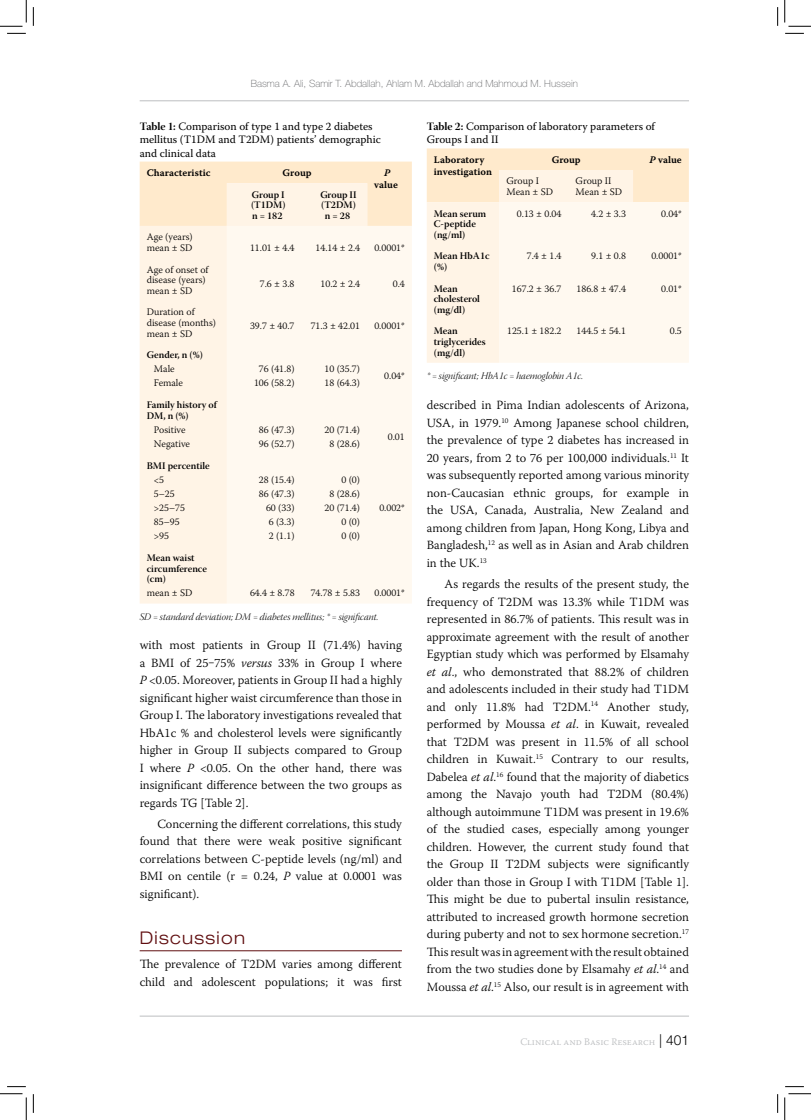
<style>
.page{position:relative;width:811px;height:1120px;background:#fff}
.page>*{position:absolute;margin:0;border:0;box-sizing:border-box;transform-origin:0 0}
.t1{font:300 expanded 17.5px "Helvetica Neue LT Pro";letter-spacing:.075em;color:#600e10}
.t2{font:300 12.5px/17.5px "Warnock Pro";color:#000;text-align:justify}
.t3{font:11.25px/13.1px "Warnock Pro";color:#000}
.t4{font:300 10px/14.1px "Warnock Pro";color:#000}
.t5{font:10px/10.6px "Warnock Pro Semibold Subh";color:#000}
.t6{font:10px "Warnock Pro Light It Disp";color:#000}
.t7{font:100 10px "Helvetica Neue LT Pro";color:#636466}
.t8{font:10px/12px "Warnock Pro Semibold Capt";color:#000}
.t9{font:300 10px "Warnock Pro";color:#bcbec0}
.t10{font:10px "Warnock Pro Semibold It Capt";color:#000}
.s1{font-family:"Warnock Pro Bold Disp"}
.s2{font-style:italic}
.s3{font-family:"Warnock Pro Semibold It Capt"}
.s4{font-family:"Helvetica Neue LT Pro";font-size:13.75px;color:#000}
</style>
<div class="page">
<hr style="left:140px;top:101px;width:549px;height:1px;background:#bcbec0">
<hr style="left:140px;top:1015px;width:549px;height:1px;background:#bcbec0">
<hr style="left:140px;top:950px;width:262px;height:1px;background:#600e10">
<div style="left:140px;top:161px;width:272px;height:65px;background:#ffeacc"></div>
<svg style="left:140px;top:183px;width:227px;height:420px;background:#fff3e3"></svg>
<div style="left:227px;top:226px;width:185px;height:377px;background:#fff9f0"></div>
<svg style="left:427px;top:148px;width:262px;height:214px"></svg>
<svg style="left:7px;top:33px;width:19px;height:1px"></svg>
<svg style="left:785px;top:33px;width:19px;height:1px"></svg>
<svg style="left:33px;top:7px;width:1px;height:19px"></svg>
<svg style="left:33px;top:1094px;width:1px;height:18px"></svg>
<svg style="left:777px;top:7px;width:1px;height:19px"></svg>
<svg style="left:777px;top:1094px;width:1px;height:18px"></svg>
<svg style="left:0;top:0;width:27px;height:27px"></svg>
<svg style="left:0;top:1093px;width:27px;height:26px"></svg>
<svg style="left:784px;top:0;width:27px;height:27px"></svg>
<svg style="left:784px;top:1093px;width:27px;height:26px"></svg>
<p class="t7" style="left:251px;top:77px;width:328px">Basma A. Ali, Samir T. Abdallah, Ahlam M. Abdallah and Mahmoud M. Hussein</p>
<p class="t3" style="left:140px;top:120px;width:243px"><span class="s1">Table 1:</span> Comparison of type 1 and type 2 diabetes mellitus (T1DM and T2DM) patients’ demographic and clinical data</p>
<p class="t8" style="left:147px;top:166px;width:65px">Characteristic</p>
<p class="t8" style="left:282px;top:166px;width:31px">Group</p>
<p class="t10" style="left:384px;top:167px;width:8px">P</p>
<p class="t8" style="left:374px;top:178px;width:25px">value</p>
<p class="t5" style="left:251px;top:189px;width:36px;text-align:justify">Group I (T1DM) n = 182</p>
<p class="t5" style="left:320px;top:189px;width:38px;text-align:center">Group II (T2DM) n = 28</p>
<p class="t4" style="left:147px;top:231px;width:48px;line-height:10.6px">Age (years) mean ± SD</p>
<p class="t4" style="left:250px;top:240px;width:46px">11.01 ± 4.4</p>
<p class="t4" style="left:316px;top:240px;width:46px">14.14 ± 2.4</p>
<p class="t4" style="left:374px;top:240px;width:32px">0.0001*</p>
<p class="t4" style="left:147px;top:264px;width:63px;line-height:10.6px">Age of onset of disease (years) mean ± SD</p>
<p class="t4" style="left:260px;top:276px;width:36px">7.6 ± 3.8</p>
<p class="t4" style="left:320px;top:276px;width:41px">10.2 ± 2.4</p>
<p class="t4" style="left:393px;top:276px;width:14px">0.4</p>
<p class="t4" style="left:147px;top:306px;width:71px;line-height:10.6px">Duration of disease (months) mean ± SD</p>
<p class="t4" style="left:250px;top:319px;width:46px">39.7 ± 40.7</p>
<p class="t4" style="left:311px;top:319px;width:51px">71.3 ± 42.01</p>
<p class="t4" style="left:374px;top:319px;width:32px">0.0001*</p>
<p class="t5" style="left:147px;top:349px;width:58px">Gender, n (%)</p>
<p class="t4" style="left:154px;top:361px;width:31px">Male<br>Female</p>
<p class="t4" style="left:254px;top:361px;width:42px;text-align:center">76 (41.8)<br>106 (58.2)</p>
<p class="t4" style="left:324px;top:361px;width:37px">10 (35.7)<br>18 (64.3)</p>
<p class="t4" style="left:384px;top:369px;width:22px">0.04*</p>
<p class="t5" style="left:147px;top:399px;width:72px">Family history of<br>DM, n (%)</p>
<p class="t4" style="left:154px;top:422px;width:38px">Positive<br>Negative</p>
<p class="t4" style="left:259px;top:422px;width:37px">86 (47.3)<br>96 (52.7)</p>
<p class="t4" style="left:324px;top:422px;width:37px;text-align:center">20 (71.4)<br>8 (28.6)</p>
<p class="t4" style="left:388px;top:429px;width:18px">0.01</p>
<p class="t5" style="left:147px;top:459px;width:64px">BMI percentile</p>
<p class="t4" style="left:154px;top:472px;width:33px">&lt;5<br>5–25 &gt;25–75<br>85–95 &gt;95</p>
<p class="t4" style="left:259px;top:472px;width:37px;text-align:right">28 (15.4)<br>86 (47.3)<br>60 (33)<br>6 (3.3)<br>2 (1.1)</p>
<p class="t4" style="left:324px;top:472px;width:37px;text-align:right">0 (0)<br>8 (28.6)<br>20 (71.4)<br>0 (0)<br>0 (0)</p>
<p class="t4" style="left:379px;top:500px;width:27px">0.002*</p>
<p class="t5" style="left:147px;top:552px;width:62px">Mean waist circumference (cm)</p>
<p class="t4" style="left:147px;top:585px;width:47px">mean ± SD</p>
<p class="t4" style="left:250px;top:585px;width:46px">64.4 ± 8.78</p>
<p class="t4" style="left:311px;top:585px;width:51px">74.78 ± 5.83</p>
<p class="t4" style="left:374px;top:585px;width:32px">0.0001*</p>
<p class="t6" style="left:140px;top:611px;width:240px">SD = standard deviation; DM = diabetes mellitus; * = significant.</p>
<p class="t2" style="left:140px;top:635px;width:264px">with most patients in Group II (71.4%) having a BMI of 25‒75% <span class="s2">versus</span> 33% in Group I where <span class="s2">P</span> &lt;0.05. Moreover, patients in Group II had a highly significant higher waist circumference than those in Group I. The laboratory investigations revealed that HbA1c % and cholesterol levels were significantly higher in Group II subjects compared to Group I where <span class="s2">P</span> &lt;0.05. On the other hand, there was insignificant difference between the two groups as regards TG [Table 2].</p>
<p class="t2" style="left:140px;top:814px;width:264px;text-indent:18px">Concerning the different correlations, this study found that there were weak positive significant correlations between C-peptide levels (ng/ml) and BMI on centile (r = 0.24, <span class="s2">P</span> value at 0.0001 was significant).</p>
<h1 class="t1" style="left:140px;top:926px;width:107px">Discussion</h1>
<p class="t2" style="left:140px;top:954px;width:264px">The prevalence of T2DM varies among different child and adolescent populations; it was first</p>
<p class="t3" style="left:427px;top:120px;width:230px"><span class="s1">Table 2:</span> Comparison of laboratory parameters of<br>Groups I and II</p>
<p class="t8" style="left:434px;top:153px;width:60px">Laboratory investigation</p>
<p class="t8" style="left:552px;top:153px;width:31px">Group</p>
<p class="t8" style="left:649px;top:153px;width:34px"><span class="s3">P</span> value</p>
<p class="t4" style="left:506px;top:176px;width:48px;line-height:10.6px">Group I<br>Mean ± SD</p>
<p class="t4" style="left:575px;top:176px;width:48px;line-height:10.6px">Group II<br>Mean ± SD</p>
<p class="t5" style="left:434px;top:208px;width:54px">Mean serum<br>C-peptide (ng/ml)</p>
<p class="t4" style="left:517px;top:206px;width:46px">0.13 ± 0.04</p>
<p class="t4" style="left:591px;top:206px;width:36px">4.2 ± 3.3</p>
<p class="t4" style="left:661px;top:206px;width:22px">0.04*</p>
<p class="t5" style="left:434px;top:250px;width:57px">Mean HbA1c (%)</p>
<p class="t4" style="left:527px;top:249px;width:36px">7.4 ± 1.4</p>
<p class="t4" style="left:591px;top:249px;width:36px">9.1 ± 0.8</p>
<p class="t4" style="left:651px;top:249px;width:32px">0.0001*</p>
<p class="t5" style="left:434px;top:283px;width:48px">Mean cholesterol (mg/dl)</p>
<p class="t4" style="left:512px;top:281px;width:51px">167.2 ± 36.7</p>
<p class="t4" style="left:576px;top:281px;width:51px">186.8 ± 47.4</p>
<p class="t4" style="left:661px;top:281px;width:22px">0.01*</p>
<p class="t5" style="left:434px;top:325px;width:53px">Mean triglycerides (mg/dl)</p>
<p class="t4" style="left:507px;top:324px;width:56px">125.1 ± 182.2</p>
<p class="t4" style="left:576px;top:324px;width:51px">144.5 ± 54.1</p>
<p class="t4" style="left:670px;top:324px;width:14px">0.5</p>
<p class="t6" style="left:427px;top:370px;width:158px">* = significant; HbA1c = haemoglobin A1c.</p>
<p class="t2" style="left:427px;top:396px;width:264px">described in Pima Indian adolescents of Arizona, USA, in 1979.<sup>10</sup> Among Japanese school children, the prevalence of type 2 diabetes has increased in 20 years, from 2 to 76 per 100,000 individuals.<sup>11</sup> It was subsequently reported among various minority non-Caucasian ethnic groups, for example in the USA, Canada, Australia, New Zealand and among children from Japan, Hong Kong, Libya and Bangladesh,<sup>12</sup> as well as in Asian and Arab children in the UK.<sup>13</sup></p>
<p class="t2" style="left:427px;top:574px;width:264px;text-indent:18px">As regards the results of the present study, the frequency of T2DM was 13.3% while T1DM was represented in 86.7% of patients. This result was in approximate agreement with the result of another Egyptian study which was performed by Elsamahy <span class="s2">et al</span>., who demonstrated that 88.2% of children and adolescents included in their study had T1DM and only 11.8% had T2DM.<sup>14</sup> Another study, performed by Moussa <span class="s2">et al</span>. in Kuwait, revealed that T2DM was present in 11.5% of all school children in Kuwait.<sup>15</sup> Contrary to our results, Dabelea <span class="s2">et al</span>.<sup>16</sup> found that the majority of diabetics among the Navajo youth had T2DM (80.4%) although autoimmune T1DM was present in 19.6% of the studied cases, especially among younger children. However, the current study found that the Group II T2DM subjects were significantly older than those in Group I with T1DM [Table 1].<br>This might be due to pubertal insulin resistance, attributed to increased growth hormone secretion during puberty and not to sex hormone secretion.<sup>17<br></sup>This result was in agreement with the result obtained from the two studies done by Elsamahy <span class="s2">et al</span>.<sup>14</sup> and Moussa <span class="s2">et al</span>.<sup>15</sup> Also, our result is in agreement with</p>
<p class="t9" style="left:520px;top:1034px;width:170px">Clinical and Basic Research <span class="s4">| 401</span></p>
</div>
